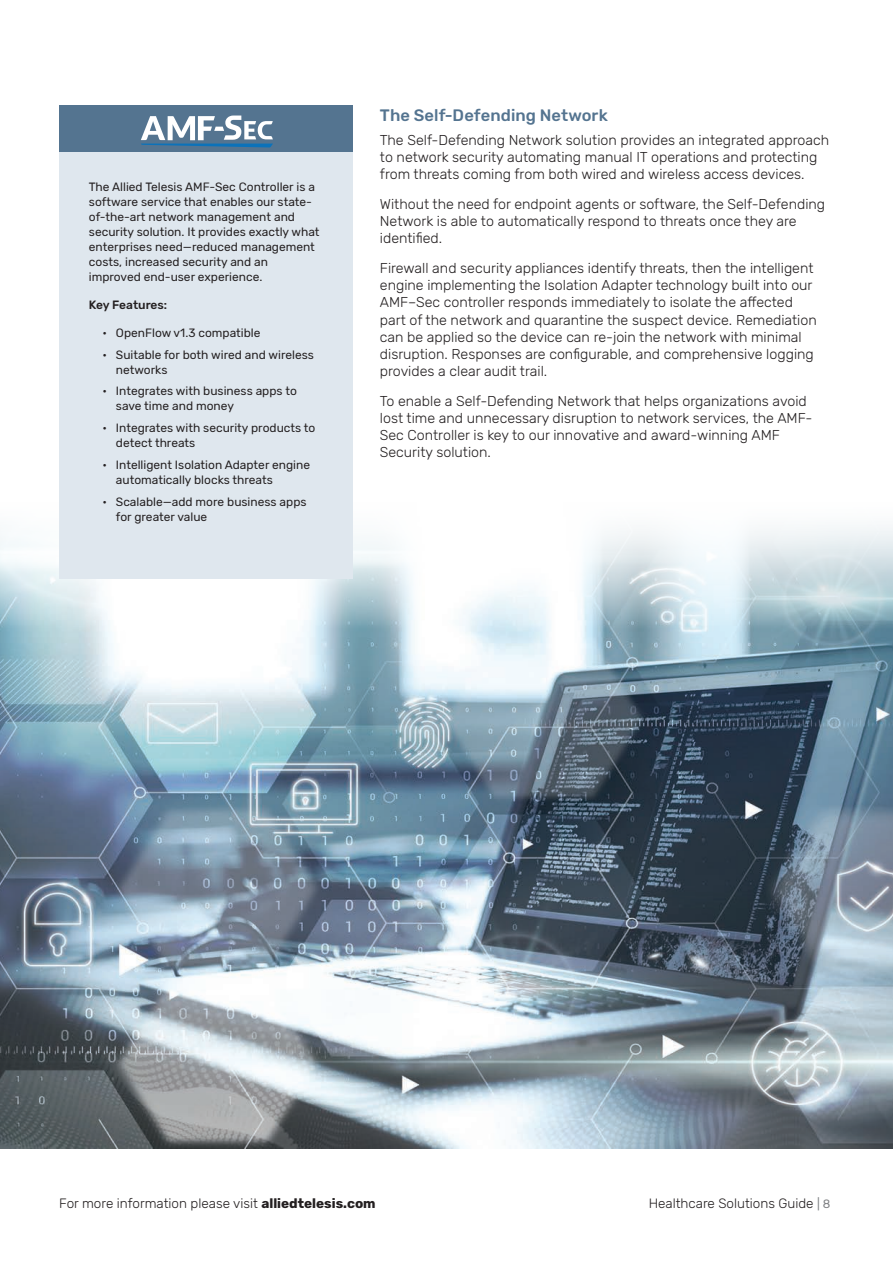
<style>
.page{position:relative;width:893px;height:1263px;background:#fff}
.page>*{position:absolute;margin:0;border:0;box-sizing:border-box;transform-origin:0 0}
.t1{font:500 16.5px "Rubik";letter-spacing:.005em;color:#547490}
.t2{font:300 14.25px/17.1px "Rubik";color:#231f20}
.t3{font:300 13.5px "Rubik";color:#231f20}
.t4{font:12px/15px "Rubik";color:#231f20}
.t5{font:500 12px "Rubik";letter-spacing:-.005em;color:#231f20}
.s1{font-weight:700}
.s2{font-weight:400;font-size:12px;color:#7e8083}
</style>
<div class="page">
<img style="left:0;top:494px;width:893px;height:654px">
<div style="left:60px;top:106px;width:293px;height:473px;background:#dfe7ee"></div>
<div style="left:60px;top:106px;width:293px;height:46px;background:#547490"></div>
<svg style="left:141px;top:116px;width:132px;height:31px"></svg>
<p class="t4" style="left:89px;top:180px;width:232px">The Allied Telesis AMF-Sec Controller is a software service that enables our state&shy;of-the-art network management and security solution. It provides exactly what enterprises need—reduced management costs, increased security and an improved end-user experience.</p>
<p class="t5" style="left:89px;top:298px;width:80px">Key Features:</p>
<p class="t4" style="left:102px;top:326px;width:160px">• OpenFlow v1.3 compatible</p>
<p class="t4" style="left:116px;top:347px;width:199px;text-indent:-14px">• Suitable for both wired and wireless networks</p>
<p class="t4" style="left:116px;top:384px;width:182px;text-indent:-14px">• Integrates with business apps to save time and money</p>
<p class="t4" style="left:116px;top:421px;width:201px;text-indent:-14px">• Integrates with security products to detect threats</p>
<p class="t4" style="left:116px;top:458px;width:196px;text-indent:-14px">• Intelligent Isolation Adapter engine automatically blocks threats</p>
<p class="t4" style="left:116px;top:494px;width:192px;text-indent:-14px">• Scalable—add more business apps for greater value</p>
<p class="t1" style="left:380px;top:106px;width:229px">The Self-Defending Network</p>
<p class="t2" style="left:380px;top:132px;width:451px">The Self-Defending Network solution provides an integrated approach to network security automating manual IT operations and protecting from threats coming from both wired and wireless access devices.</p>
<p class="t2" style="left:380px;top:196px;width:447px">Without the need for endpoint agents or software, the Self-Defending<br>Network is able to automatically respond to threats once they are identified.</p>
<p class="t2" style="left:380px;top:260px;width:438px">Firewall and security appliances identify threats, then the intelligent engine implementing the Isolation Adapter technology built into our AMF–Sec controller responds immediately to isolate the affected part of the network and quarantine the suspect device. Remediation can be applied so the device can re-join the network with minimal disruption. Responses are configurable, and comprehensive logging provides a clear audit trail.</p>
<p class="t2" style="left:380px;top:393px;width:434px">To enable a Self-Defending Network that helps organizations avoid lost time and unnecessary disruption to network services, the AMF-Sec Controller is key to our innovative and award-winning AMF Security solution.</p>
<p class="t3" style="left:59px;top:1195px;width:318px">For more information please visit <span class="s1">alliedtelesis.com</span></p>
<p class="t3" style="left:649px;top:1195px;width:183px">Healthcare Solutions Guide <span class="s2">| 8</span></p>
</div>
